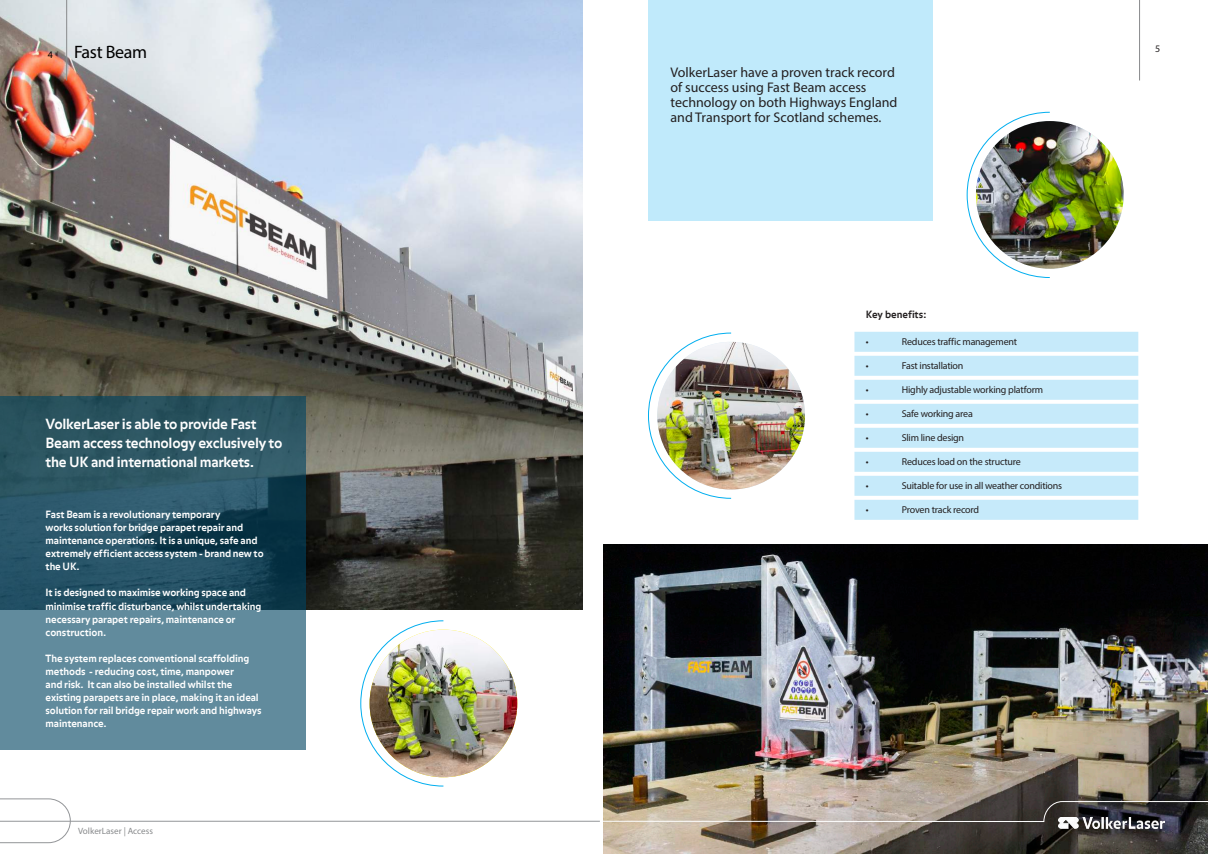
<style>
.page{position:relative;width:1208px;height:859px;background:#fff}
.page>*{position:absolute;margin:0;border:0;box-sizing:border-box;transform-origin:0 0}
.t1{font:18px "Myriad Pro";letter-spacing:-.02em;color:#000}
.t2{font:14px/15px "Myriad Pro";color:#231f20}
.t3{font:700 14px/19px "Balance";letter-spacing:-.02em;color:#fff}
.t4{font:700 10px/13px "Balance";letter-spacing:-.01em;color:#fff}
.t5{font:10px "Myriad Pro";letter-spacing:-.02em;color:#231f20}
.t6{font:700 10px "Balance";color:#231f20}
.t7{font:9.1px "Myriad Pro";color:#888a8c}
</style>
<div class="page">
<hr style="left:1139px;top:0;width:1px;height:81px;background:#888a8c">
<svg style="left:0;top:798px;width:71px;height:45px"></svg>
<hr style="left:0;top:821px;width:600px;height:1px;background:#939598">
<img style="left:0;top:0;width:582px;height:609px">
<hr style="left:66px;top:0;width:1px;height:81px;background:#888a8c">
<svg style="left:0;top:396px;width:306px;height:353px;background:#3c6778"></svg>
<div style="left:648px;top:0;width:284px;height:221px;background:#c0eafb"></div>
<svg style="left:648px;top:332px;width:84px;height:167px"></svg>
<img style="left:657px;top:342px;width:148px;height:147px;border-radius:73px">
<svg style="left:966px;top:111px;width:84px;height:167px"></svg>
<img style="left:976px;top:121px;width:147px;height:148px;border-radius:74px">
<img style="left:604px;top:545px;width:604px;height:308px">
<img style="left:369px;top:630px;width:148px;height:147px;border-radius:74px">
<img style="left:360px;top:620px;width:84px;height:167px">
<div style="left:854px;top:332px;width:284px;height:20px;background:#c6eafa"></div>
<div style="left:854px;top:356px;width:284px;height:20px;background:#c6eafa"></div>
<div style="left:854px;top:380px;width:284px;height:20px;background:#c6eafa"></div>
<div style="left:854px;top:404px;width:284px;height:20px;background:#c6eafa"></div>
<div style="left:854px;top:428px;width:284px;height:20px;background:#c6eafa"></div>
<div style="left:854px;top:452px;width:284px;height:20px;background:#c6eafa"></div>
<div style="left:854px;top:476px;width:284px;height:20px;background:#c6eafa"></div>
<div style="left:854px;top:500px;width:284px;height:20px;background:#c6eafa"></div>
<svg style="left:599px;top:801px;width:609px;height:21px;background:#898076"></svg>
<img style="left:1059px;top:817px;width:105px;height:12px">
<p class="t5" style="left:48px;top:49px;width:7px">4</p>
<h1 class="t1" style="left:74px;top:41px;width:75px">Fast Beam</h1>
<h2 class="t3" style="left:46px;top:415px;width:238px">VolkerLaser is able to provide Fast<br>Beam access technology exclusively to the UK and international markets.</h2>
<p class="t4" style="left:46px;top:509px;width:220px">Fast Beam is a revolutionary temporary<br>works solution for bridge parapet repair and maintenance operations. It is a unique, safe and extremely efficient access system - brand new to the UK.</p>
<p class="t4" style="left:46px;top:587px;width:217px">It is designed to maximise working space and minimise traffic disturbance, whilst undertaking necessary parapet repairs, maintenance or construction.</p>
<p class="t4" style="left:46px;top:652px;width:217px">The system replaces conventional scaffolding methods - reducing cost, time, manpower<br>and risk. It can also be installed whilst the existing parapets are in place, making it an ideal solution for rail bridge repair work and highways maintenance.</p>
<p class="t7" style="left:78px;top:825px;width:76px">VolkerLaser | Access</p>
<h2 class="t2" style="left:670px;top:65px;width:228px">VolkerLaser have a proven track record of success using Fast Beam access technology on both Highways England and Transport for Scotland schemes.</h2>
<p class="t6" style="left:866px;top:308px;width:62px">Key benefits:</p>
<p class="t5" style="left:866px;top:335px;width:4px">•</p>
<p class="t5" style="left:902px;top:335px;width:117px">Reduces traffic management</p>
<p class="t5" style="left:866px;top:359px;width:4px">•</p>
<p class="t5" style="left:902px;top:359px;width:63px">Fast installation</p>
<p class="t5" style="left:866px;top:383px;width:4px">•</p>
<p class="t5" style="left:902px;top:383px;width:143px">Highly adjustable working platform</p>
<p class="t5" style="left:866px;top:407px;width:4px">•</p>
<p class="t5" style="left:902px;top:407px;width:73px">Safe working area</p>
<p class="t5" style="left:866px;top:431px;width:4px">•</p>
<p class="t5" style="left:902px;top:431px;width:64px">Slim line design</p>
<p class="t5" style="left:866px;top:455px;width:4px">•</p>
<p class="t5" style="left:902px;top:455px;width:121px">Reduces load on the structure</p>
<p class="t5" style="left:866px;top:479px;width:4px">•</p>
<p class="t5" style="left:902px;top:479px;width:162px">Suitable for use in all weather conditions</p>
<p class="t5" style="left:866px;top:503px;width:4px">•</p>
<p class="t5" style="left:902px;top:503px;width:79px">Proven track record</p>
<p class="t5" style="left:1155px;top:42px;width:7px">5</p>
</div>
